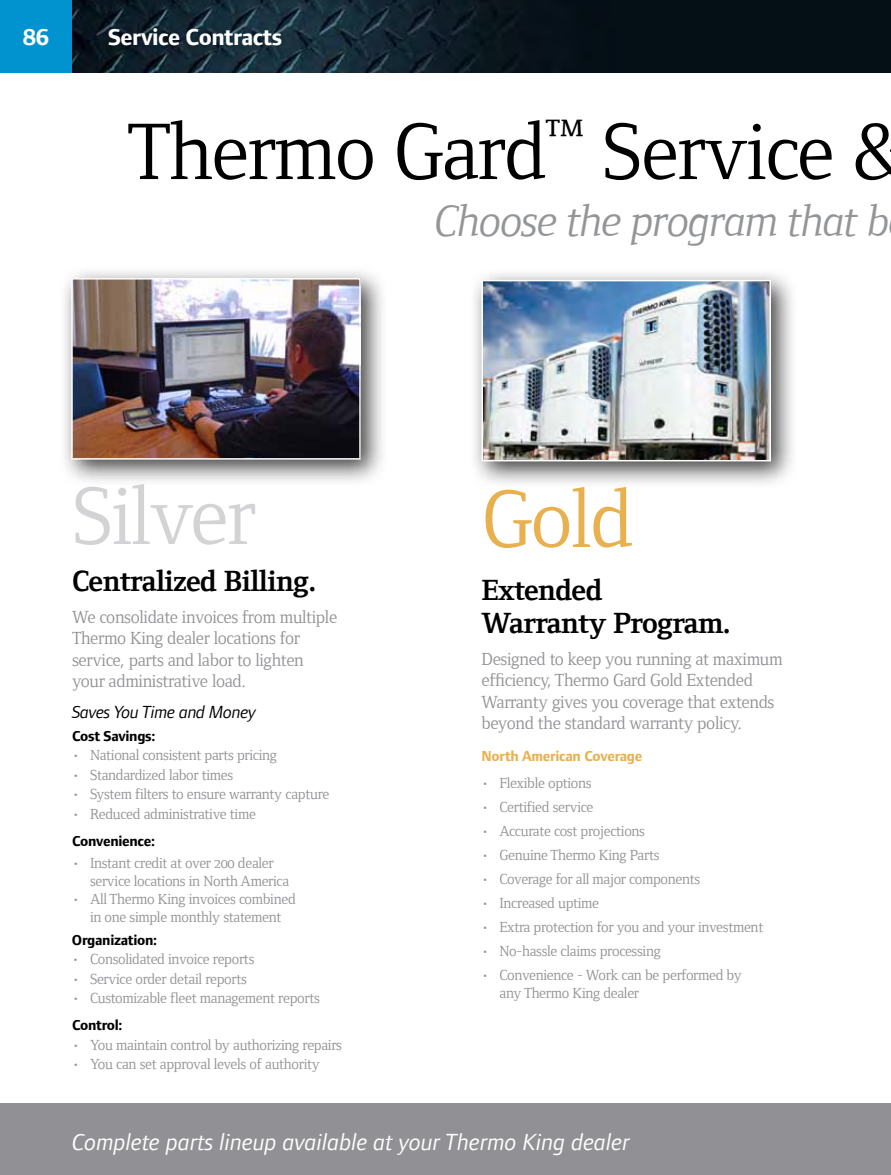
<style>
.page{position:relative;width:891px;height:1175px;background:#fff}
.page>*{position:absolute;margin:0;border:0;box-sizing:border-box;transform-origin:0 0}
.t1{font:84px "Foundry Form Serif Book OSF";letter-spacing:-.02em;color:#d3d3d5}
.t2{font:84px "Foundry Form Serif Book OSF";color:#e9b04f}
.t3{font:82.5px "Foundry Form Serif Book OSF";letter-spacing:-.02em;color:#000}
.t4{font:italic 45px "Foundry Form Serif";letter-spacing:-.02em;color:#939598}
.t5{font:30px/33px "Foundry Form Serif Bold OSF";letter-spacing:-.02em;color:#000}
.t6{font:italic 24px "Foundry Form Sans";color:#fff}
.t7{font:700 24px "Foundry Form Sans";letter-spacing:-.02em;color:#fff}
.t8{font:18px/21.6px "Foundry Form Serif Book OSF";letter-spacing:-.02em;color:#919195}
.t9{font:italic 18px "Foundry Form Sans";letter-spacing:-.02em;color:#000}
.t10{font:15px/18px "Foundry Form Serif Book OSF";letter-spacing:-.02em;color:#919195}
.t11{font:700 15px "Foundry Form Sans";letter-spacing:-.02em;color:#000}
.t12{font:700 15px "Foundry Form Sans";letter-spacing:-.02em;color:#e9b04f}
</style>
<div class="page">
<img style="left:72px;top:0;width:819px;height:72px">
<div style="left:0;top:0;width:72px;height:72px;background:#0093d0"></div>
<div style="left:0;top:1104px;width:891px;height:70px;background:#919195"></div>
<div style="left:57px;top:264px;width:330px;height:222px;background:#000;opacity:.75"></div>
<img style="left:74px;top:281px;width:284px;height:175px">
<div style="left:71px;top:278px;width:290px;height:181px;border:2px solid #fff"></div>
<div style="left:468px;top:266px;width:329px;height:222px;background:#000;opacity:.75"></div>
<img style="left:485px;top:283px;width:283px;height:175px">
<div style="left:482px;top:280px;width:289px;height:181px;border:2px solid #fff"></div>
<h3 class="t7" style="left:23px;top:23px;width:27px">86</h3>
<h3 class="t7" style="left:108px;top:23px;width:176px">Service Contracts</h3>
<h2 class="t3" style="left:127px;top:106px;width:779px">Thermo Gard<sup>™</sup> Service &amp;</h2>
<h3 class="t4" style="left:435px;top:196px;width:457px">Choose the program that b</h3>
<h1 class="t1" style="left:72px;top:470px;width:185px">Silver</h1>
<h3 class="t5" style="left:72px;top:564px;width:246px">Centralized Billing.</h3>
<p class="t8" style="left:72px;top:606px;width:267px">We consolidate invoices from multiple Thermo King dealer locations for service, parts and labor to lighten your administrative load.</p>
<p class="t9" style="left:72px;top:702px;width:186px">Saves You Time and Money</p>
<p class="t11" style="left:72px;top:727px;width:85px">Cost Savings:</p>
<p class="t10" style="left:72px;top:746px;width:206px">• National consistent parts pricing</p>
<p class="t10" style="left:72px;top:765px;width:163px">• Standardized labor times</p>
<p class="t10" style="left:72px;top:785px;width:259px">• System filters to ensure warranty capture</p>
<p class="t10" style="left:72px;top:804px;width:185px">• Reduced administrative time</p>
<p class="t11" style="left:72px;top:832px;width:84px">Convenience:</p>
<p class="t10" style="left:90px;top:854px;width:201px;text-indent:-18px">• Instant credit at over 200 dealer service locations in North America</p>
<p class="t10" style="left:72px;top:890px;width:225px;text-align:center">• All Thermo King invoices combined in one simple monthly statement</p>
<p class="t11" style="left:72px;top:931px;width:87px">Organization:</p>
<p class="t10" style="left:72px;top:950px;width:184px">• Consolidated invoice reports</p>
<p class="t10" style="left:72px;top:969px;width:176px">• Service order detail reports</p>
<p class="t10" style="left:72px;top:989px;width:249px">• Customizable fleet management reports</p>
<p class="t11" style="left:72px;top:1016px;width:52px">Control:</p>
<p class="t10" style="left:72px;top:1035px;width:271px">• You maintain control by authorizing repairs</p>
<p class="t10" style="left:72px;top:1055px;width:249px">• You can set approval levels of authority</p>
<h1 class="t2" style="left:482px;top:473px;width:153px">Gold</h1>
<h3 class="t5" style="left:482px;top:573px;width:251px">Extended<br>Warranty Program.</h3>
<p class="t8" style="left:482px;top:648px;width:303px">Designed to keep you running at maximum efficiency, Thermo Gard Gold Extended Warranty gives you coverage that extends beyond the standard warranty policy.</p>
<p class="t12" style="left:482px;top:747px;width:162px">North American Coverage</p>
<p class="t10" style="left:482px;top:774px;width:112px">• Flexible options</p>
<p class="t10" style="left:482px;top:798px;width:113px">• Certified service</p>
<p class="t10" style="left:482px;top:822px;width:165px">• Accurate cost projections</p>
<p class="t10" style="left:482px;top:846px;width:179px">• Genuine Thermo King Parts</p>
<p class="t10" style="left:482px;top:870px;width:220px">• Coverage for all major components</p>
<p class="t10" style="left:482px;top:894px;width:119px">• Increased uptime</p>
<p class="t10" style="left:482px;top:918px;width:283px">• Extra protection for you and your investment</p>
<p class="t10" style="left:482px;top:942px;width:181px">• No-hassle claims processing</p>
<p class="t10" style="left:500px;top:966px;width:244px;text-indent:-18px">• Convenience - Work can be performed by any Thermo King dealer</p>
<h3 class="t6" style="left:72px;top:1128px;width:559px">Complete parts lineup available at your Thermo King dealer</h3>
</div>
